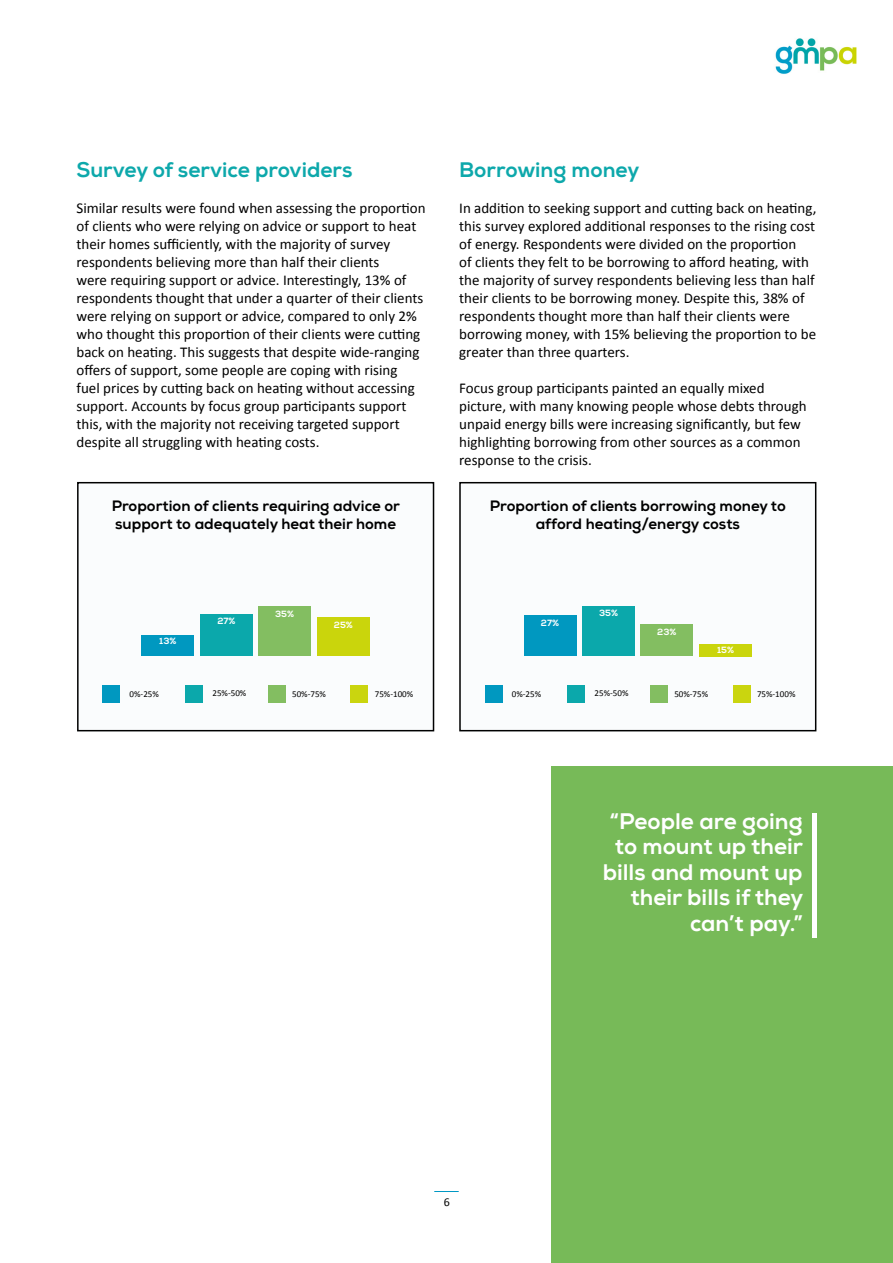
<style>
.page{position:relative;width:893px;height:1263px;background:#fff}
.page>*{position:absolute;margin:0;border:0;box-sizing:border-box;transform-origin:0 0}
.t1{font:800 22.5px/25.5px "Nexa";color:#fff;text-align:right}
.t2{font:800 21px "Nexa";color:#0da8ab}
.t3{font:15px/18px "Calibri";color:#000}
.t4{font:800 15px/18px "Nexa";color:#000}
.t5{font:12px "Calibri";color:#000}
.t6{font:9px "Calibri";color:#000}
.t7{font:800 9px "Nexa";color:#fff}
</style>
<div class="page">
<svg style="left:434px;top:1191px;width:25px;height:1px"></svg>
<div style="left:77px;top:482px;width:357px;height:249px;background:#fafcfd"></div>
<div style="left:77px;top:482px;width:357px;height:249px;border:2px solid #000"></div>
<div style="left:142px;top:635px;width:52px;height:21px;background:#0098c0"></div>
<div style="left:259px;top:607px;width:52px;height:49px;background:#83be61"></div>
<div style="left:317px;top:618px;width:52px;height:38px;background:#cad50c"></div>
<div style="left:102px;top:685px;width:18px;height:18px;background:#0098c0"></div>
<div style="left:185px;top:685px;width:18px;height:18px;background:#0ba8ab"></div>
<div style="left:200px;top:614px;width:53px;height:42px;background:#0ba8ab"></div>
<div style="left:268px;top:685px;width:18px;height:18px;background:#83be61"></div>
<div style="left:350px;top:685px;width:18px;height:18px;background:#cad50f"></div>
<div style="left:459px;top:482px;width:357px;height:249px;background:#fafcfd"></div>
<div style="left:459px;top:482px;width:357px;height:249px;border:2px solid #000"></div>
<div style="left:524px;top:615px;width:52px;height:41px;background:#0098c0"></div>
<div style="left:641px;top:624px;width:52px;height:32px;background:#83be61"></div>
<div style="left:700px;top:644px;width:52px;height:12px;background:#cad50c"></div>
<div style="left:485px;top:685px;width:17px;height:18px;background:#0098c0"></div>
<div style="left:567px;top:685px;width:18px;height:18px;background:#0ba8ab"></div>
<div style="left:583px;top:607px;width:52px;height:49px;background:#0ba8ab"></div>
<div style="left:650px;top:685px;width:18px;height:18px;background:#83be61"></div>
<div style="left:733px;top:685px;width:17px;height:18px;background:#cad50f"></div>
<div style="left:552px;top:766px;width:341px;height:497px;background:#77ba58"></div>
<hr style="left:812px;top:813px;width:4px;height:124px;background:#fff">
<img style="left:775px;top:38px;width:82px;height:36px">
<h2 class="t2" style="left:77px;top:157px;width:278px">Survey of service providers</h2>
<p class="t3" style="left:77px;top:199px;width:351px">Similar results were found when assessing the proportion of clients who were relying on advice or support to heat their homes sufficiently, with the majority of survey respondents believing more than half their clients<br>were requiring support or advice. Interestingly, 13% of respondents thought that under a quarter of their clients were relying on support or advice, compared to only 2% who thought this proportion of their clients were cutting back on heating. This suggests that despite wide-ranging offers of support, some people are coping with rising<br>fuel prices by cutting back on heating without accessing support. Accounts by focus group participants support this, with the majority not receiving targeted support despite all struggling with heating costs.</p>
<p class="t4" style="left:112px;top:497px;width:290px">Proportion of clients requiring advice or support to adequately heat their home</p>
<h2 class="t2" style="left:459px;top:157px;width:182px">Borrowing money</h2>
<p class="t3" style="left:459px;top:199px;width:359px">In addition to seeking support and cutting back on heating, this survey explored additional responses to the rising cost of energy. Respondents were divided on the proportion<br>of clients they felt to be borrowing to afford heating, with the majority of survey respondents believing less than half their clients to be borrowing money. Despite this, 38% of respondents thought more than half their clients were borrowing money, with 15% believing the proportion to be greater than three quarters.</p>
<p class="t3" style="left:459px;top:379px;width:349px">Focus group participants painted an equally mixed picture, with many knowing people whose debts through unpaid energy bills were increasing significantly, but few highlighting borrowing from other sources as a common response to the crisis.</p>
<p class="t4" style="left:490px;top:497px;width:298px;text-align:center">Proportion of clients borrowing money to afford heating/energy costs</p>
<p class="t7" style="left:217px;top:615px;width:20px">27%</p>
<p class="t7" style="left:275px;top:609px;width:20px">35%</p>
<p class="t7" style="left:334px;top:620px;width:20px">25%</p>
<p class="t7" style="left:541px;top:617px;width:20px">27%</p>
<p class="t7" style="left:599px;top:607px;width:20px">35%</p>
<p class="t7" style="left:657px;top:626px;width:21px">23%</p>
<p class="t7" style="left:159px;top:635px;width:19px">13%</p>
<p class="t7" style="left:717px;top:644px;width:18px">15%</p>
<p class="t6" style="left:130px;top:687px;width:31px">0%-25%</p>
<p class="t6" style="left:212px;top:687px;width:35px">25%-50%</p>
<p class="t6" style="left:292px;top:687px;width:35px">50%-75%</p>
<p class="t6" style="left:375px;top:687px;width:40px">75%-100%</p>
<p class="t6" style="left:512px;top:687px;width:31px">0%-25%</p>
<p class="t6" style="left:595px;top:687px;width:35px">25%-50%</p>
<p class="t6" style="left:674px;top:687px;width:35px">50%-75%</p>
<p class="t6" style="left:757px;top:687px;width:40px">75%-100%</p>
<h1 class="t1" style="left:603px;top:809px;width:202px">“People are going to mount up their bills and mount up their bills if they can’t pay.”</h1>
<p class="t5" style="left:444px;top:1193px;width:8px">6</p>
</div>
